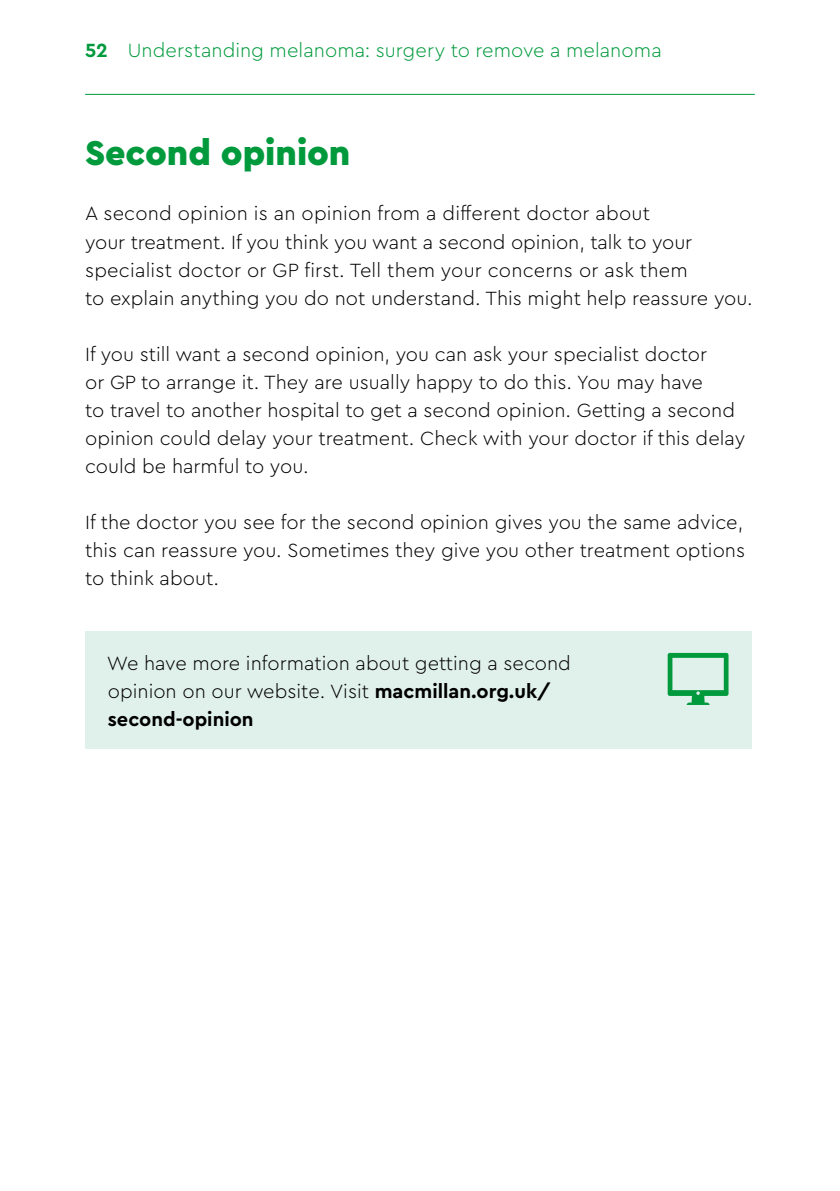
<style>
.page{position:relative;width:840px;height:1191px;background:#fff}
.page>*{position:absolute;margin:0;border:0;box-sizing:border-box;transform-origin:0 0}
.t1{font:900 36px "Cera Pro Macmillan";color:#009a3d}
.t2{font:300 20px/28px "Cera Pro Macmillan";color:#000}
.t3{font:300 20px "Cera Pro Macmillan";letter-spacing:.005em;color:#009a3d}
.s1{font-weight:700}
</style>
<div class="page">
<hr style="left:85px;top:94px;width:669px;height:1px;background:#009a3d">
<div style="left:85px;top:631px;width:666px;height:118px;background:#e0f0eb"></div>
<svg style="left:667px;top:653px;width:61px;height:52px"></svg>
<p class="t3" style="left:85px;top:35px;width:577px"><span class="s1">52</span> Understanding melanoma: surgery to remove a melanoma</p>
<h1 class="t1" style="left:85px;top:124px;width:267px">Second opinion</h1>
<p class="t2" style="left:85px;top:198px;width:668px">A second opinion is an opinion from a different doctor about<br>your treatment. If you think you want a second opinion, talk to your specialist doctor or GP first. Tell them your concerns or ask them<br>to explain anything you do not understand. This might help reassure you.</p>
<p class="t2" style="left:85px;top:338px;width:661px">If you still want a second opinion, you can ask your specialist doctor<br>or GP to arrange it. They are usually happy to do this. You may have<br>to travel to another hospital to get a second opinion. Getting a second opinion could delay your treatment. Check with your doctor if this delay could be harmful to you.</p>
<p class="t2" style="left:85px;top:506px;width:661px;text-align:justify">If the doctor you see for the second opinion gives you the same advice, this can reassure you. Sometimes they give you other treatment options to think about.</p>
<p class="t2" style="left:107px;top:648px;width:465px">We have more information about getting a second opinion on our website. Visit <span class="s1">macmillan.org.uk/ second-opinion</span></p>
</div>
